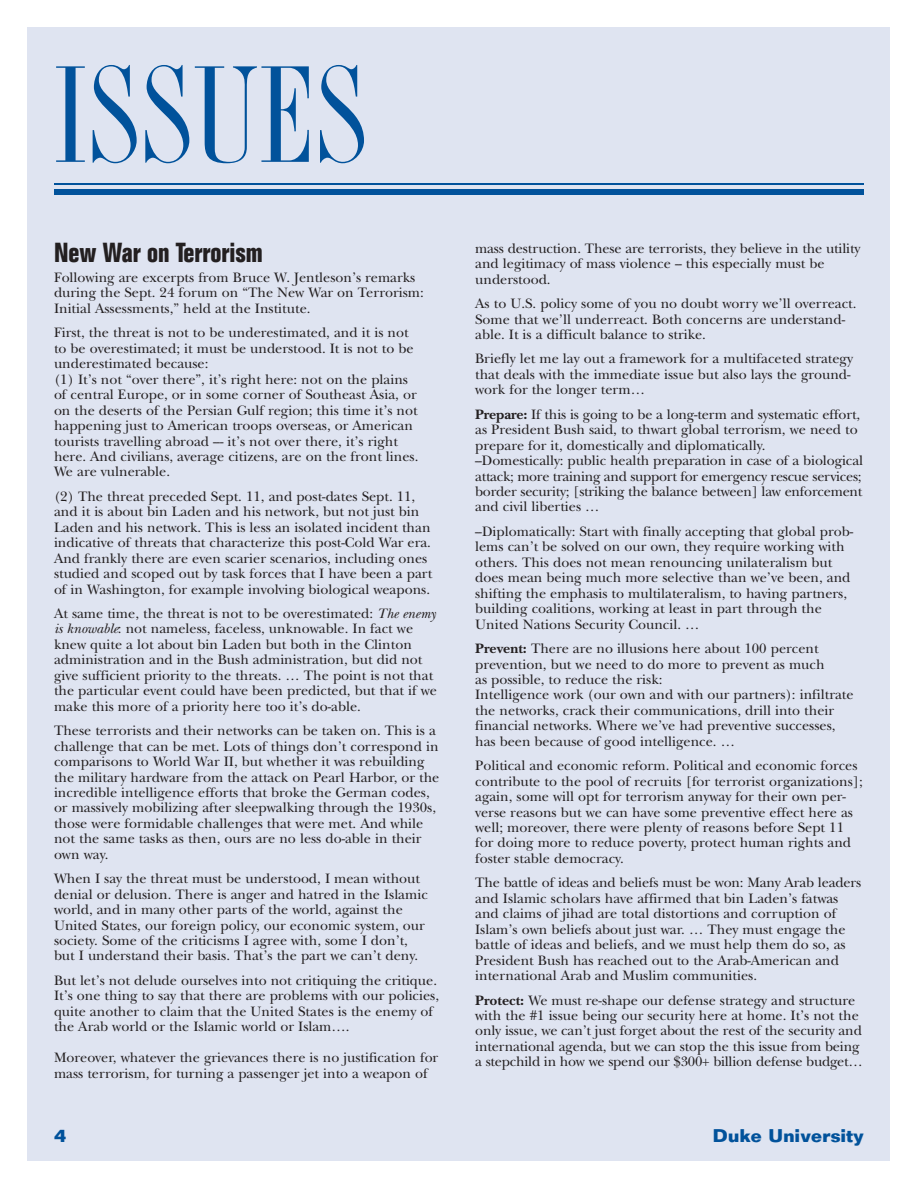
<style>
.page{position:relative;width:918px;height:1188px;background:#fff}
.page>*{position:absolute;margin:0;border:0;box-sizing:border-box;transform-origin:0 0}
.t1{font:condensed 142.5px "AT Torino";color:#01529b;scale:1.25 1}
.t2{font:700 condensed 27px "Folio";color:#231f20}
.t3{font:700 18px "Folio";color:#01529b}
.t4{font:14.25px/15.5px "New Baskerville";color:#231f20}
.s1{font-style:italic}
.s2{font-weight:700}
</style>
<div class="page">
<div style="left:27px;top:27px;width:863px;height:1134px;background:#dfe4f1"></div>
<hr style="left:54px;top:183px;width:810px;height:2px;background:#01529b">
<div style="left:54px;top:189px;width:810px;height:6px;background:#01529b"></div>
<h1 class="t1" style="left:54px;top:68px;width:252px">ISSUES</h1>
<h2 class="t2" style="left:54px;top:243px;width:210px">New War on Terrorism</h2>
<p class="t4" style="left:54px;top:271px;width:371px">Following are excerpts from Bruce W. Jentleson’s remarks during the Sept. 24 forum on “The New War on Terrorism:<br>Initial Assessments,” held at the Institute.</p>
<p class="t4" style="left:54px;top:327px;width:366px">First, the threat is not to be underestimated, and it is not to be overestimated; it must be understood. It is not to be underestimated because:<br>(1) It’s not “over there”, it’s right here: not on the plains of central Europe, or in some corner of Southeast Asia, or on the deserts of the Persian Gulf region; this time it’s not happening just to American troops overseas, or American tourists travelling abroad --- it’s not over there, it’s right here. And civilians, average citizens, are on the front lines.<br>We are vulnerable.</p>
<p class="t4" style="left:54px;top:490px;width:380px">(2) The threat preceded Sept. 11, and post-dates Sept. 11, and it is about bin Laden and his network, but not just bin Laden and his network. This is less an isolated incident than indicative of threats that characterize this post-Cold War era.<br>And frankly there are even scarier scenarios, including ones studied and scoped out by task forces that I have been a part of in Washington, for example involving biological weapons.</p>
<p class="t4" style="left:54px;top:607px;width:385px">At same time, the threat is not to be overestimated: <span class="s1">The enemy is knowable</span>: not nameless, faceless, unknowable. In fact we knew quite a lot about bin Laden but both in the Clinton administration and in the Bush administration, but did not give sufficient priority to the threats. … The point is not that the particular event could have been predicted, but that if we make this more of a priority here too it’s do-able.</p>
<p class="t4" style="left:54px;top:725px;width:387px">These terrorists and their networks can be taken on. This is a challenge that can be met. Lots of things don’t correspond in comparisons to World War II, but whether it was rebuilding the military hardware from the attack on Pearl Harbor, or the incredible intelligence efforts that broke the German codes, or massively mobilizing after sleepwalking through the 1930s, those were formidable challenges that were met. And while not the same tasks as then, ours are no less do-able in their own way.</p>
<p class="t4" style="left:54px;top:873px;width:375px">When I say the threat must be understood, I mean without denial or delusion. There is anger and hatred in the Islamic world, and in many other parts of the world, against the United States, our foreign policy, our economic system, our society. Some of the criticisms I agree with, some I don’t, but I understand their basis. That’s the part we can’t deny.</p>
<p class="t4" style="left:54px;top:974px;width:387px">But let’s not delude ourselves into not critiquing the critique.<br>It’s one thing to say that there are problems with our policies, quite another to claim that the United States is the enemy of the Arab world or the Islamic world or Islam….</p>
<p class="t4" style="left:54px;top:1052px;width:386px">Moreover, whatever the grievances there is no justification for mass terrorism, for turning a passenger jet into a weapon of</p>
<p class="t4" style="left:475px;top:242px;width:387px">mass destruction. These are terrorists, they believe in the utility and legitimacy of mass violence -- this especially must be understood.</p>
<p class="t4" style="left:475px;top:297px;width:383px">As to U.S. policy some of you no doubt worry we’ll overreact.<br>Some that we’ll underreact. Both concerns are understand&shy;able. It is a difficult balance to strike.</p>
<p class="t4" style="left:475px;top:353px;width:379px">Briefly let me lay out a framework for a multifaceted strategy that deals with the immediate issue but also lays the ground&shy;work for the longer term…</p>
<p class="t4" style="left:475px;top:408px;width:390px"><span class="s2">Prepare:</span> If this is going to be a long-term and systematic effort, as President Bush said, to thwart global terrorism, we need to prepare for it, domestically and diplomatically.<br>--Domestically: public health preparation in case of a biological attack; more training and support for emergency rescue services; border security; [striking the balance between] law enforcement and civil liberties …</p>
<p class="t4" style="left:475px;top:525px;width:379px">--Diplomatically: Start with finally accepting that global prob&shy;lems can’t be solved on our own, they require working with others. This does not mean renouncing unilateralism but does mean being much more selective than we’ve been, and shifting the emphasis to multilateralism, to having partners, building coalitions, working at least in part through the United Nations Security Council. …</p>
<p class="t4" style="left:475px;top:642px;width:380px"><span class="s2">Prevent:</span> There are no illusions here about 100 percent prevention, but we need to do more to prevent as much<br>as possible, to reduce the risk:<br>Intelligence work (our own and with our partners): infiltrate the networks, crack their communications, drill into their financial networks. Where we’ve had preventive successes, has been because of good intelligence. …</p>
<p class="t4" style="left:475px;top:760px;width:389px">Political and economic reform. Political and economic forces contribute to the pool of recruits [for terrorist organizations]; again, some will opt for terrorism anyway for their own per&shy;verse reasons but we can have some preventive effect here as well; moreover, there were plenty of reasons before Sept 11 for doing more to reduce poverty, protect human rights and foster stable democracy.</p>
<p class="t4" style="left:475px;top:877px;width:387px">The battle of ideas and beliefs must be won: Many Arab leaders and Islamic scholars have affirmed that bin Laden’s fatwas and claims of jihad are total distortions and corruption of Islam’s own beliefs about just war. … They must engage the battle of ideas and beliefs, and we must help them do so, as President Bush has reached out to the Arab-American and international Arab and Muslim communities.</p>
<p class="t4" style="left:475px;top:994px;width:389px"><span class="s2">Protect:</span> We must re-shape our defense strategy and structure with the #1 issue being our security here at home. It’s not the only issue, we can’t just forget about the rest of the security and international agenda, but we can stop the this issue from being a stepchild in how we spend our $300+ billion defense budget…</p>
<p class="t3" style="left:54px;top:1129px;width:14px">4</p>
<p class="t3" style="left:713px;top:1129px;width:153px">Duke University</p>
</div>
